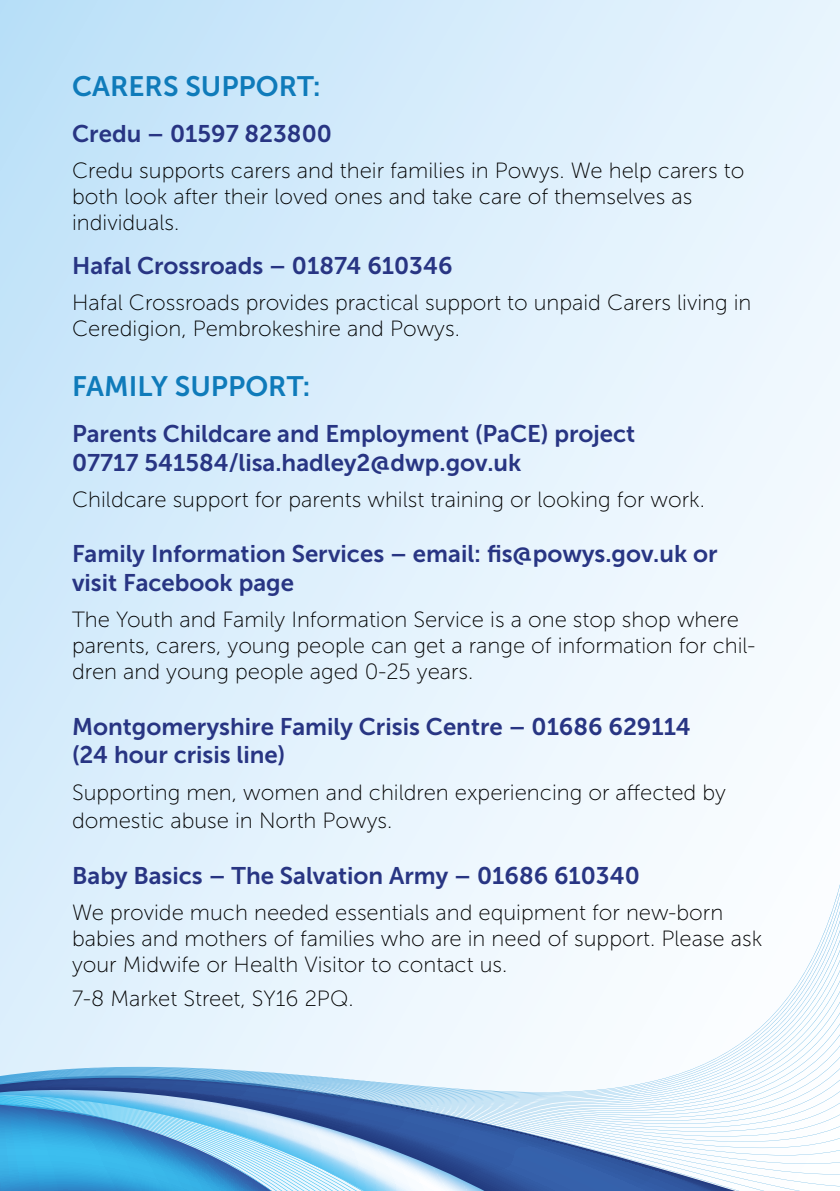
<style>
.page{position:relative;width:840px;height:1191px;background:#fff}
.page>*{position:absolute;margin:0;border:0;box-sizing:border-box;transform-origin:0 0}
.t1{font:28px "Museo Sans 700";color:#0f7bba}
.t2{font:24px/28.8px "Museo Sans 700";color:#283583}
.t3{font:22px/26.4px "Museo Sans 100";color:#000}
</style>
<div class="page">
<div style="left:0;top:0;width:839px;height:1191px;background:linear-gradient(to right,#c7e5fa,#f3f9fe)"></div>
<svg style="left:0;top:774px;width:839px;height:417px"></svg>
<svg style="left:0;top:1103px;width:424px;height:88px"></svg>
<p class="t1" style="left:72px;top:71px;width:250px">CARERS SUPPORT:</p>
<p class="t2" style="left:72px;top:119px;width:261px">Credu – 01597 823800</p>
<p class="t3" style="left:72px;top:157px;width:673px">Credu supports carers and their families in Powys. We help carers to both look after their loved ones and take care of themselves as individuals.</p>
<p class="t2" style="left:72px;top:251px;width:382px">Hafal Crossroads – 01874 610346</p>
<p class="t3" style="left:72px;top:289px;width:680px">Hafal Crossroads provides practical support to unpaid Carers living in<br>Ceredigion, Pembrokeshire and Powys.</p>
<p class="t1" style="left:72px;top:371px;width:240px">FAMILY SUPPORT:</p>
<p class="t2" style="left:72px;top:419px;width:564px">Parents Childcare and Employment (PaCE) project<br>07717 541584/lisa.hadley2@dwp.gov.uk</p>
<p class="t3" style="left:72px;top:486px;width:634px">Childcare support for parents whilst training or looking for work.</p>
<p class="t2" style="left:72px;top:539px;width:646px">Family Information Services – email: fis@powys.gov.uk or visit Facebook page</p>
<p class="t3" style="left:72px;top:606px;width:684px">The Youth and Family Information Service is a one stop shop where parents, carers, young people can get a range of information for chil&shy;dren and young people aged 0-25 years.</p>
<p class="t2" style="left:72px;top:712px;width:619px">Montgomeryshire Family Crisis Centre – 01686 629114 (24 hour crisis line)</p>
<p class="t3" style="left:72px;top:777px;width:655px;line-height:28.8px">Supporting men, women and children experiencing or affected by domestic abuse in North Powys.</p>
<p class="t2" style="left:72px;top:860px;width:569px">Baby Basics – The Salvation Army – 01686 610340</p>
<p class="t3" style="left:72px;top:899px;width:691px">We provide much needed essentials and equipment for new-born babies and mothers of families who are in need of support. Please ask your Midwife or Health Visitor to contact us.</p>
<p class="t3" style="left:72px;top:985px;width:283px">7-8 Market Street, SY16 2PQ.</p>
</div>
